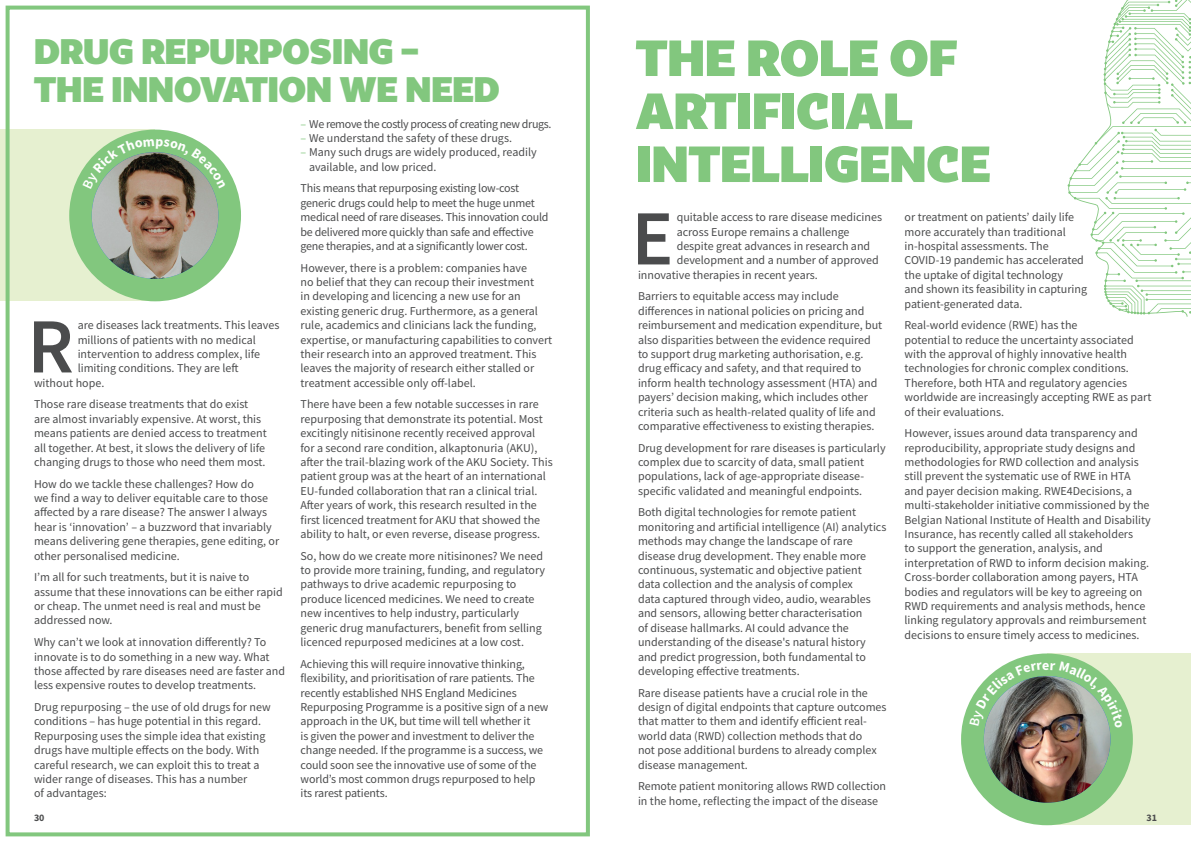
<style>
.page{position:relative;width:1191px;height:842px;background:#fff}
.page>*{position:absolute;margin:0;border:0;box-sizing:border-box;transform-origin:0 0}
.t1{font:600 78.1px "Source Sans Pro";color:#4b4c4d}
.t2{font:500 50px/53px "Tabac Sans";color:#82c77e}
.t3{font:500 35px/38px "Tabac Sans";color:#82c77e}
.t4{font:12px/14.4px "Source Sans Pro";color:#4b4c4d}
.t5{font:12px/14.4px "Source Sans Pro";letter-spacing:-.02em;color:#4b4c4d}
.t6{font:12px "Source Sans Pro";letter-spacing:-.03em;color:#4b4c4d}
.t7{font:700 10px "Source Sans Pro";color:#4b4c4d}
.s1{color:#82c77e}
</style>
<div class="page">
<div style="left:0;top:130px;width:155px;height:171px;background:#e6f0d0"></div>
<div style="left:6px;top:6px;width:584px;height:830px;border:4px solid #82c77e"></div>
<div style="left:1047px;top:653px;width:144px;height:172px;background:#e6f0d0"></div>
<div style="left:961px;top:653px;width:171px;height:172px;background:#82c77e;border-radius:50%"></div>
<img style="left:983px;top:676px;width:127px;height:127px;border-radius:63px">
<div style="left:69px;top:130px;width:172px;height:171px;background:#82c77e;border-radius:50%"></div>
<img style="left:92px;top:152px;width:126px;height:127px;border-radius:63px">
<svg style="left:1067px;top:0;width:124px;height:317px"></svg>
<svg style="left:83px;top:138px;width:143px;height:50px"></svg>
<img style="left:969px;top:662px;width:153px;height:66px">
<p class="t3" style="left:34px;top:32px;width:467px">DRUG REPURPOSING –<br>THE INNOVATION WE NEED</p>
<p class="t1" style="left:28px;top:295px;width:48px">R</p>
<p class="t4" style="left:78px;top:318px;width:203px">are diseases lack treatments. This leaves</p>
<p class="t4" style="left:78px;top:332px;width:180px">millions of patients with no medical</p>
<p class="t4" style="left:78px;top:347px;width:184px">intervention to address complex, life</p>
<p class="t4" style="left:78px;top:361px;width:162px">limiting conditions. They are left</p>
<p class="t4" style="left:34px;top:376px;width:72px">without hope.</p>
<p class="t4" style="left:34px;top:397px;width:234px">Those rare disease treatments that do exist are almost invariably expensive. At worst, this means patients are denied access to treatment all together. At best, it slows the delivery of life changing drugs to those who need them most.</p>
<p class="t4" style="left:34px;top:476px;width:247px">How do we tackle these challenges? How do<br>we find a way to deliver equitable care to those affected by a rare disease? The answer I always hear is ‘innovation’ – a buzzword that invariably means delivering gene therapies, gene editing, or other personalised medicine.</p>
<p class="t4" style="left:34px;top:570px;width:250px">I’m all for such treatments, but it is naive to assume that these innovations can be either rapid or cheap. The unmet need is real and must be addressed now.</p>
<p class="t4" style="left:34px;top:635px;width:253px">Why can’t we look at innovation differently? To innovate is to do something in a new way. What those affected by rare diseases need are faster and less expensive routes to develop treatments.</p>
<p class="t4" style="left:34px;top:700px;width:238px">Drug repurposing – the use of old drugs for new conditions – has huge potential in this regard.<br>Repurposing uses the simple idea that existing drugs have multiple effects on the body. With careful research, we can exploit this to treat a wider range of diseases. This has a number<br>of advantages:</p>
<p class="t6" style="left:300px;top:116px;width:252px"><span class="s1">–</span> We remove the costly process of creating new drugs.</p>
<p class="t4" style="left:300px;top:131px;width:213px"><span class="s1">–</span> We understand the safety of these drugs.</p>
<p class="t4" style="left:309px;top:145px;width:229px;text-indent:-9px"><span class="s1">–</span> Many such drugs are widely produced, readily available, and low priced.</p>
<p class="t5" style="left:300px;top:181px;width:249px">This means that repurposing existing low-cost generic drugs could help to meet the huge unmet medical need of rare diseases. This innovation could be delivered more quickly than safe and effective gene therapies, and at a significantly lower cost.</p>
<p class="t4" style="left:300px;top:260px;width:253px">However, there is a problem: companies have<br>no belief that they can recoup their investment<br>in developing and licencing a new use for an existing generic drug. Furthermore, as a general rule, academics and clinicians lack the funding, expertise, or manufacturing capabilities to convert their research into an approved treatment. This leaves the majority of research either stalled or treatment accessible only off-label.</p>
<p class="t4" style="left:300px;top:397px;width:254px">There have been a few notable successes in rare repurposing that demonstrate its potential. Most excitingly nitisinone recently received approval<br>for a second rare condition, alkaptonuria (AKU), after the trail-blazing work of the AKU Society. This patient group was at the heart of an international EU-funded collaboration that ran a clinical trial.<br>After years of work, this research resulted in the first licenced treatment for AKU that showed the ability to halt, or even reverse, disease progress.</p>
<p class="t4" style="left:300px;top:548px;width:246px">So, how do we create more nitisinones? We need to provide more training, funding, and regulatory pathways to drive academic repurposing to produce licenced medicines. We need to create new incentives to help industry, particularly generic drug manufacturers, benefit from selling licenced repurposed medicines at a low cost.</p>
<p class="t4" style="left:300px;top:656px;width:249px">Achieving this will require innovative thinking, flexibility, and prioritisation of rare patients. The recently established NHS England Medicines Repurposing Programme is a positive sign of a new approach in the UK, but time will tell whether it<br>is given the power and investment to deliver the change needed. If the programme is a success, we could soon see the innovative use of some of the world’s most common drugs repurposed to help its rarest patients.</p>
<p class="t2" style="left:636px;top:31px;width:356px">THE ROLE OF<br>ARTIFICIAL<br>INTELLIGENCE</p>
<p class="t1" style="left:631px;top:187px;width:43px">E</p>
<p class="t4" style="left:676px;top:210px;width:207px">quitable access to rare disease medicines</p>
<p class="t4" style="left:676px;top:224px;width:174px">across Europe remains a challenge</p>
<p class="t4" style="left:676px;top:239px;width:195px">despite great advances in research and</p>
<p class="t4" style="left:676px;top:253px;width:204px">development and a number of approved</p>
<p class="t4" style="left:638px;top:268px;width:181px">innovative therapies in recent years.</p>
<p class="t4" style="left:638px;top:289px;width:246px">Barriers to equitable access may include differences in national policies on pricing and reimbursement and medication expenditure, but also disparities between the evidence required to support drug marketing authorisation, e.g. drug efficacy and safety, and that required to inform health technology assessment (HTA) and payers’ decision making, which includes other criteria such as health-related quality of life and comparative effectiveness to existing therapies.</p>
<p class="t4" style="left:638px;top:440px;width:249px">Drug development for rare diseases is particularly complex due to scarcity of data, small patient populations, lack of age-appropriate disease&shy;specific validated and meaningful endpoints.</p>
<p class="t4" style="left:638px;top:505px;width:250px">Both digital technologies for remote patient monitoring and artificial intelligence (AI) analytics methods may change the landscape of rare disease drug development. They enable more continuous, systematic and objective patient data collection and the analysis of complex<br>data captured through video, audio, wearables and sensors, allowing better characterisation<br>of disease hallmarks. AI could advance the understanding of the disease's natural history and predict progression, both fundamental to developing effective treatments.</p>
<p class="t4" style="left:638px;top:685px;width:250px">Rare disease patients have a crucial role in the design of digital endpoints that capture outcomes that matter to them and identify efficient real&shy;world data (RWD) collection methods that do<br>not pose additional burdens to already complex disease management.</p>
<p class="t4" style="left:638px;top:779px;width:249px">Remote patient monitoring allows RWD collection in the home, reflecting the impact of the disease</p>
<p class="t4" style="left:904px;top:210px;width:184px">or treatment on patients’ daily life more accurately than traditional in-hospital assessments. The COVID-19 pandemic has accelerated the uptake of digital technology<br>and shown its feasibility in capturing patient-generated data.</p>
<p class="t4" style="left:904px;top:318px;width:248px">Real-world evidence (RWE) has the<br>potential to reduce the uncertainty associated with the approval of highly innovative health technologies for chronic complex conditions.<br>Therefore, both HTA and regulatory agencies worldwide are increasingly accepting RWE as part of their evaluations.</p>
<p class="t4" style="left:904px;top:426px;width:248px">However, issues around data transparency and reproducibility, appropriate study designs and methodologies for RWD collection and analysis still prevent the systematic use of RWE in HTA and payer decision making. RWE4Decisions, a multi-stakeholder initiative commissioned by the Belgian National Institute of Health and Disability Insurance, has recently called all stakeholders<br>to support the generation, analysis, and interpretation of RWD to inform decision making.<br>Cross-border collaboration among payers, HTA bodies and regulators will be key to agreeing on RWD requirements and analysis methods, hence linking regulatory approvals and reimbursement decisions to ensure timely access to medicines.</p>
<p class="t7" style="left:34px;top:811px;width:12px">30</p>
<p class="t7" style="left:1146px;top:811px;width:12px">31</p>
</div>
